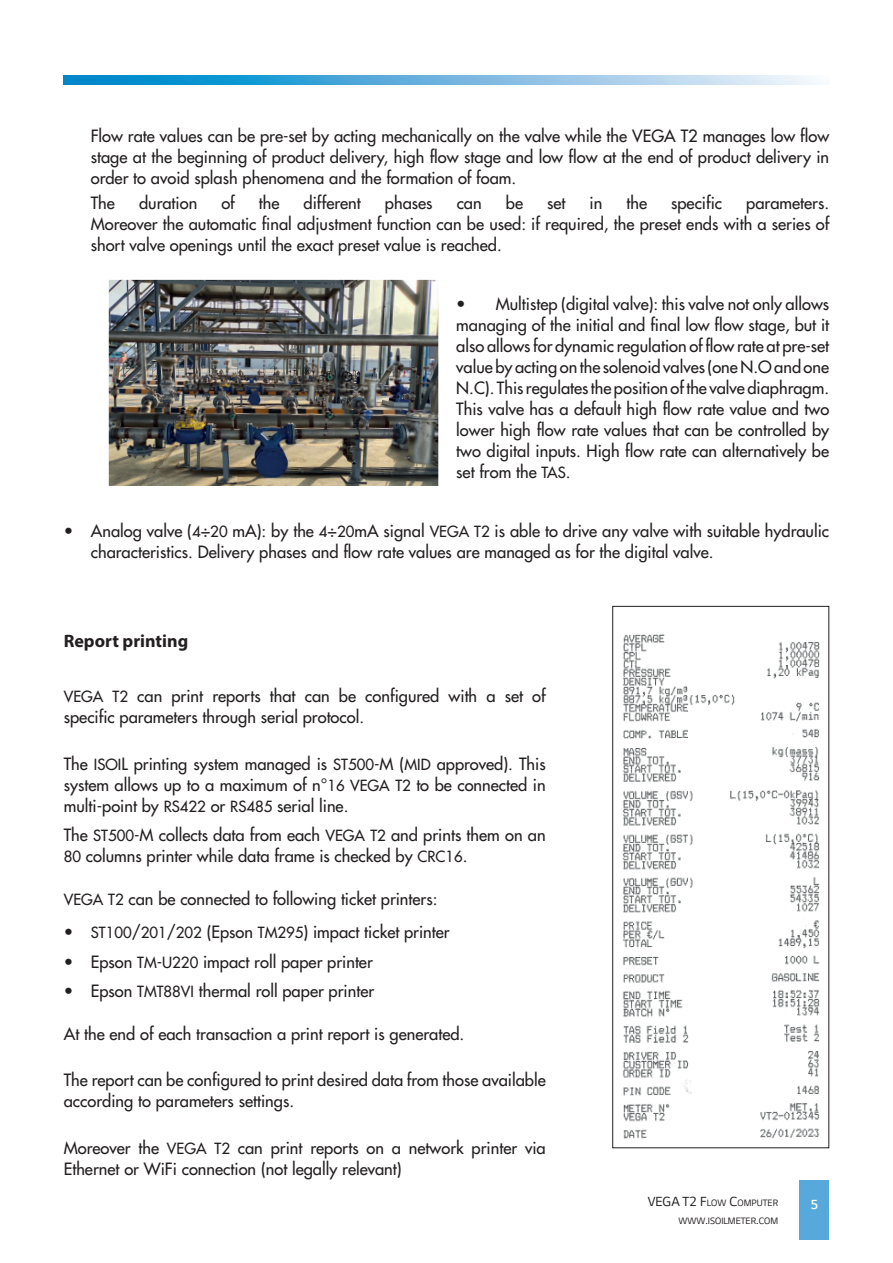
<style>
.page{position:relative;width:893px;height:1263px;background:#fff}
.page>*{position:absolute;margin:0;border:0;box-sizing:border-box;transform-origin:0 0}
.t1{font:700 18px "Myriad Pro";color:#231f20}
.t2{font:16.5px/21px "Futura";color:#231f20}
.t3{font:300 15px "LG Smart";color:#fff}
.t4{font:10.5px "LG Smart";color:#231f20}
.s1{font-size:15px}
</style>
<div class="page">
<div style="left:799px;top:1180px;width:30px;height:59px;background:#56a9da"></div>
<svg style="left:64px;top:76px;width:759px;height:9px;background:#6cb7e0"></svg>
<img style="left:110px;top:281px;width:327px;height:204px">
<img style="left:622px;top:634px;width:198px;height:505px">
<div style="left:612px;top:606px;width:217px;height:542px;border:1px solid #231f20"></div>
<p class="t2" style="left:91px;top:125px;width:740px;text-align:justify">Flow rate values can be pre-set by acting mechanically on the valve while the VEGA T2 manages low flow stage at the beginning of product delivery, high flow stage and low flow at the end of product delivery in order to avoid splash phenomena and the formation of foam.</p>
<p class="t2" style="left:91px;top:193px;width:26px">The</p>
<p class="t2" style="left:139px;top:193px;width:60px">duration</p>
<p class="t2" style="left:221px;top:193px;width:15px">of</p>
<p class="t2" style="left:259px;top:193px;width:22px">the</p>
<p class="t2" style="left:304px;top:193px;width:59px">different</p>
<p class="t2" style="left:385px;top:193px;width:49px">phases</p>
<p class="t2" style="left:457px;top:193px;width:27px">can</p>
<p class="t2" style="left:506px;top:193px;width:19px">be</p>
<p class="t2" style="left:547px;top:193px;width:20px">set</p>
<p class="t2" style="left:589px;top:193px;width:14px">in</p>
<p class="t2" style="left:626px;top:193px;width:22px">the</p>
<p class="t2" style="left:671px;top:193px;width:53px">specific</p>
<p class="t2" style="left:91px;top:193px;width:740px;text-align:justify;text-indent:655px">parameters.<br>Moreover the automatic final adjustment function can be used: if required, the preset ends with a series of short valve openings until the exact preset value is reached.</p>
<p class="t2" style="left:456px;top:294px;width:374px;text-align:justify">• Multistep (digital valve): this valve not only allows managing of the initial and final low flow stage, but it also allows for dynamic regulation of flow rate at pre-set value by acting on the solenoid valves (one N.O and one N.C). This regulates the position of the valve diaphragm.<br>This valve has a default high flow rate value and two lower high flow rate values that can be controlled by two digital inputs. High flow rate can alternatively be set from the <span class="s1">TAS</span>.</p>
<p class="t2" style="left:91px;top:521px;width:740px;text-indent:-27px">• Analog valve (<span class="s1">4</span>÷<span class="s1">20</span> mA): by the <span class="s1">4</span>÷<span class="s1">20</span>mA signal <span class="s1">VEGA T2</span> is able to drive any valve with suitable hydraulic characteristics. Delivery phases and flow rate values are managed as for the digital valve.</p>
<p class="t1" style="left:64px;top:629px;width:126px">Report printing</p>
<p class="t2" style="left:64px;top:686px;width:483px"><span class="s1">VEGA T2</span> can print reports that can be configured with a set of specific parameters through serial protocol.</p>
<p class="t2" style="left:64px;top:753px;width:483px;text-align:justify">The <span class="s1">ISOI</span>L printing system managed is <span class="s1">ST500</span>-M (<span class="s1">MID</span> approved). This system allows up to a maximum of n°<span class="s1">16 VEGA T2</span> to be connected in multi-point by <span class="s1">RS422</span> or <span class="s1">RS485</span> serial line.</p>
<p class="t2" style="left:64px;top:825px;width:483px">The <span class="s1">ST500</span>-M collects data from each <span class="s1">VEGA T2</span> and prints them on an<br><span class="s1">80</span> columns printer while data frame is checked by <span class="s1">CRC16</span>.</p>
<p class="t2" style="left:64px;top:888px;width:375px"><span class="s1">VEGA T2</span> can be connected to following ticket printers:</p>
<p class="t2" style="left:64px;top:922px;width:387px">• <span class="s1">ST100</span>/<span class="s1">201</span>/<span class="s1">202</span> (Epson <span class="s1">TM295</span>) impact ticket printer</p>
<p class="t2" style="left:64px;top:951px;width:311px">• Epson <span class="s1">TM</span>-<span class="s1">U220</span> impact roll paper printer</p>
<p class="t2" style="left:64px;top:981px;width:312px">• Epson <span class="s1">TMT88VI</span> thermal roll paper printer</p>
<p class="t2" style="left:64px;top:1023px;width:402px">At the end of each transaction a print report is generated.</p>
<p class="t2" style="left:64px;top:1070px;width:483px">The report can be configured to print desired data from those available according to parameters settings.</p>
<p class="t2" style="left:64px;top:1137px;width:483px">Moreover the <span class="s1">VEGA T2</span> can print reports on a network printer via<br>Ethernet or WiFi connection (not legally relevant)</p>
<p class="t4" style="left:648px;top:1197px;width:132px"><span class="s1">VEGA T2 F</span>LOW <span class="s1">C</span>OMPUTER</p>
<p class="t3" style="left:810px;top:1196px;width:9px">5</p>
<p class="t4" style="left:679px;top:1215px;width:101px">WWW<span class="s1">.</span>ISOILMETER<span class="s1">.</span>COM</p>
</div>
